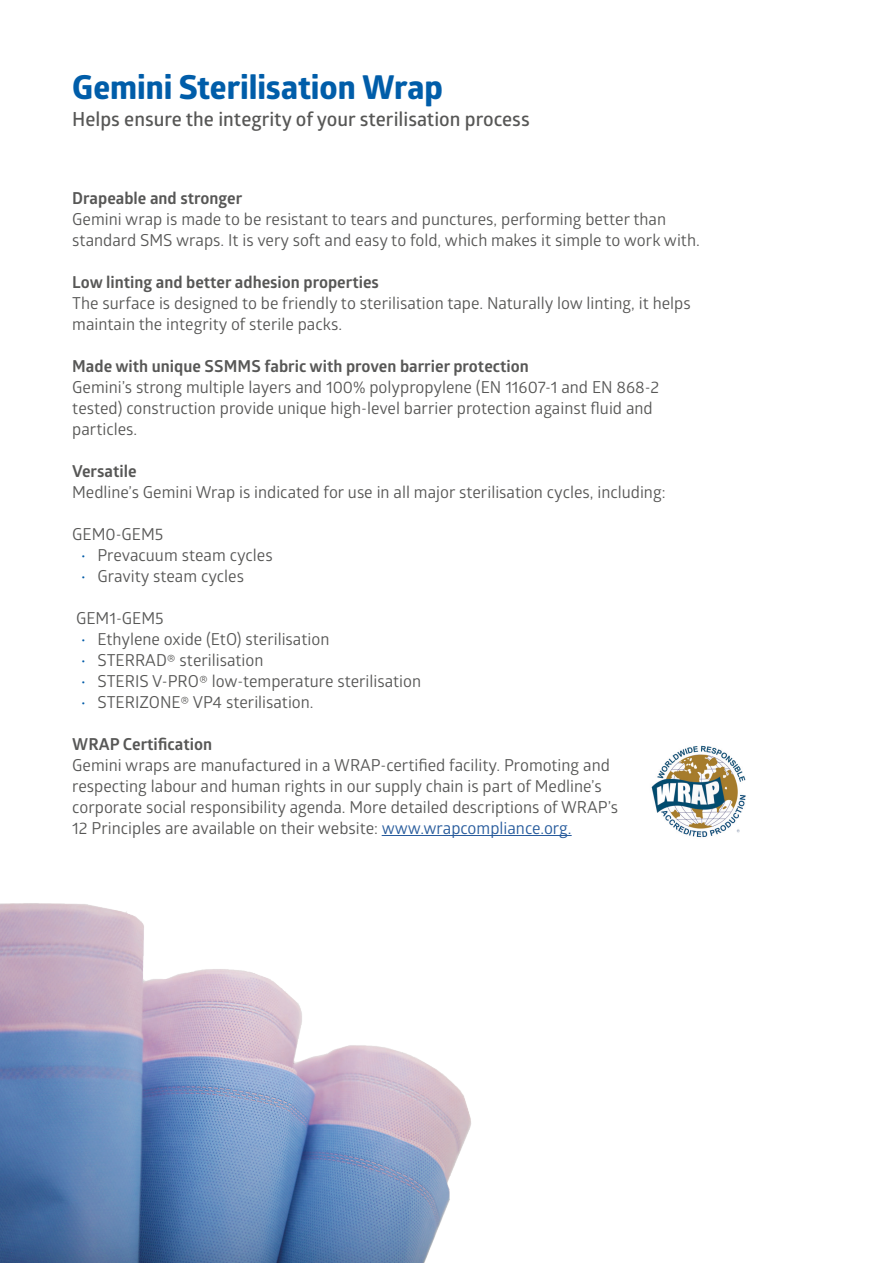
<style>
.page{position:relative;width:893px;height:1263px;background:#fff}
.page>*{position:absolute;margin:0;border:0;box-sizing:border-box;transform-origin:0 0}
.t1{font:700 33px "Globerx";color:#005da9}
.t2{font:600 19.5px "Glober";color:#575756}
.t3{font:16.5px/21px "Glober";color:#575756}
.t4{font:700 16.5px "Glober";color:#575756}
.s1{color:#005ba7}
.s2{color:#275b9c}
</style>
<div class="page">
<hr style="left:382px;top:835px;width:190px;height:1px;background:#275b9c">
<img style="left:0;top:903px;width:471px;height:360px">
<img style="left:651px;top:745px;width:95px;height:93px">
<p class="t1" style="left:72px;top:64px;width:372px">Gemini Sterilisation Wrap</p>
<p class="t2" style="left:72px;top:106px;width:459px">Helps ensure the integrity of your sterilisation process</p>
<p class="t4" style="left:72px;top:186px;width:172px">Drapeable and stronger</p>
<p class="t3" style="left:72px;top:208px;width:629px">Gemini wrap is made to be resistant to tears and punctures, performing better than standard SMS wraps. It is very soft and easy to fold, which makes it simple to work with.</p>
<p class="t4" style="left:72px;top:270px;width:308px">Low linting and better adhesion properties</p>
<p class="t3" style="left:72px;top:292px;width:620px">The surface is designed to be friendly to sterilisation tape. Naturally low linting, it helps maintain the integrity of sterile packs.</p>
<p class="t4" style="left:72px;top:354px;width:458px">Made with unique SSMMS fabric with proven barrier protection</p>
<p class="t3" style="left:72px;top:376px;width:588px">Gemini’s strong multiple layers and 100% polypropylene (EN 11607-1 and EN 868-2 tested) construction provide unique high-level barrier protection against fluid and particles.</p>
<p class="t4" style="left:72px;top:459px;width:66px">Versatile</p>
<p class="t3" style="left:72px;top:481px;width:595px">Medline’s Gemini Wrap is indicated for use in all major sterilisation cycles, including:</p>
<p class="t3" style="left:72px;top:523px;width:93px">GEM0-GEM5</p>
<p class="t3" style="left:81px;top:544px;width:193px"><span class="s1">•</span> Prevacuum steam cycles</p>
<p class="t3" style="left:81px;top:565px;width:165px"><span class="s1">•</span> Gravity steam cycles</p>
<p class="t3" style="left:76px;top:607px;width:89px">GEM1-GEM5</p>
<p class="t3" style="left:81px;top:628px;width:250px"><span class="s1">•</span> Ethylene oxide (EtO) sterilisation</p>
<p class="t3" style="left:81px;top:649px;width:184px"><span class="s1">•</span> STERRAD® sterilisation</p>
<p class="t3" style="left:81px;top:670px;width:342px"><span class="s1">•</span> STERIS V-PRO® low-temperature sterilisation</p>
<p class="t3" style="left:81px;top:691px;width:234px"><span class="s1">•</span> STERIZONE® VP4 sterilisation.</p>
<p class="t4" style="left:72px;top:732px;width:141px">WRAP Certification</p>
<p class="t3" style="left:72px;top:754px;width:547px">Gemini wraps are manufactured in a WRAP-certified facility. Promoting and respecting labour and human rights in our supply chain is part of Medline’s corporate social responsibility agenda. More detailed descriptions of WRAP’s 12 Principles are available on their website: <span class="s2">www.wrapcompliance.org.</span></p>
</div>
